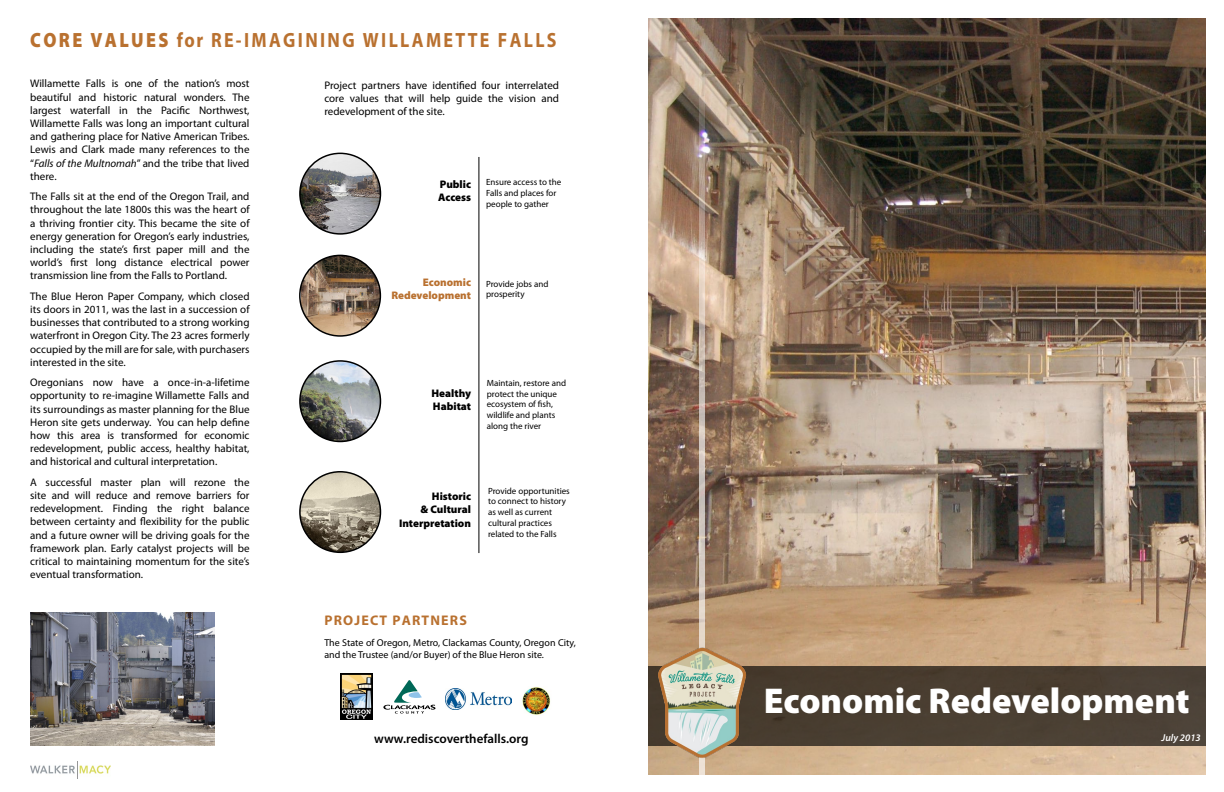
<style>
.page{position:relative;width:1224px;height:792px;background:#fff}
.page>*{position:absolute;margin:0;border:0;box-sizing:border-box;transform-origin:0 0}
.t1{font:900 36px "Myriad Pro";color:#fff}
.t2{font:700 20.7px "Myriad Pro";letter-spacing:.13em;color:#b97130;scale:.87 1}
.t3{font:700 14px "Myriad Pro";letter-spacing:.085em;color:#b97130}
.t4{font:600 13px "Myriad Pro";color:#000}
.t5{font:11px/13.2px "Myriad Pro";color:#000;text-align:justify}
.t6{font:900 11px/13.2px "Myriad Pro";color:#000}
.t7{font:900 11px/13.2px "Myriad Pro";color:#b97130;text-align:right}
.t8{font:10px/12px "Myriad Pro";color:#000}
.t9{font:italic 600 10px "Myriad Pro";color:#fff}
.t10{font:9px/10.8px "Myriad Pro";color:#000}
.s1{font-weight:900}
.s2{font-style:italic}
</style>
<div class="page">
<img style="left:648px;top:18px;width:558px;height:757px">
<div style="left:648px;top:666px;width:558px;height:79px;background:#4a3e31"></div>
<svg style="left:700px;top:18px;width:5px;height:756px"></svg>
<img style="left:648px;top:638px;width:100px;height:121px">
<hr style="left:478px;top:157px;width:1px;height:396px;background:#000">
<img style="left:300px;top:361px;width:80px;height:81px;border-radius:40px">
<div style="left:299px;top:360px;width:82px;height:82px;border:1px solid #000;border-radius:50%"></div>
<img style="left:300px;top:472px;width:80px;height:80px;border-radius:40px">
<div style="left:299px;top:471px;width:82px;height:82px;border:1px solid #000;border-radius:50%"></div>
<img style="left:300px;top:154px;width:80px;height:80px">
<div style="left:299px;top:153px;width:82px;height:82px;border:1px solid #000;border-radius:50%"></div>
<img style="left:301px;top:255px;width:79px;height:81px">
<div style="left:299px;top:255px;width:82px;height:82px;border:1px solid #000;border-radius:50%"></div>
<img style="left:30px;top:612px;width:185px;height:133px">
<img style="left:30px;top:762px;width:81px;height:17px">
<svg style="left:383px;top:680px;width:53px;height:34px"></svg>
<img style="left:446px;top:689px;width:66px;height:21px">
<img style="left:522px;top:687px;width:29px;height:28px">
<img style="left:340px;top:674px;width:32px;height:46px">
<h2 class="t2" style="left:30px;top:27px;width:607px"><span class="s1">CORE VALUES</span> for RE-IMAGINING WILLAMETTE FALLS</h2>
<p class="t5" style="left:30px;top:77px;width:221px">Willamette Falls is one of the nation’s most beautiful and historic natural wonders. The largest waterfall in the Pacific Northwest, Willamette Falls was long an important cultural and gathering place for Native American Tribes.<br>Lewis and Clark made many references to the “<span class="s2">Falls of the Multnomah</span>” and the tribe that lived there.</p>
<p class="t5" style="left:30px;top:190px;width:221px">The Falls sit at the end of the Oregon Trail, and throughout the late 1800s this was the heart of a thriving frontier city. This became the site of energy generation for Oregon’s early industries, including the state’s first paper mill and the world’s first long distance electrical power transmission line from the Falls to Portland.</p>
<p class="t5" style="left:30px;top:289px;width:221px">The Blue Heron Paper Company, which closed its doors in 2011, was the last in a succession of businesses that contributed to a strong working waterfront in Oregon City. The 23 acres formerly occupied by the mill are for sale, with purchasers interested in the site.</p>
<p class="t5" style="left:30px;top:376px;width:221px">Oregonians now have a once-in-a-lifetime opportunity to re-imagine Willamette Falls and its surroundings as master planning for the Blue Heron site gets underway. You can help define how this area is transformed for economic redevelopment, public access, healthy habitat, and historical and cultural interpretation.</p>
<p class="t5" style="left:30px;top:475px;width:221px">A successful master plan will rezone the site and will reduce and remove barriers for redevelopment. Finding the right balance between certainty and flexibility for the public and a future owner will be driving goals for the framework plan. Early catalyst projects will be critical to maintaining momentum for the site’s eventual transformation.</p>
<p class="t5" style="left:324px;top:78px;width:236px">Project partners have identified four interrelated core values that will help guide the vision and redevelopment of the site.</p>
<p class="t6" style="left:438px;top:177px;width:34px">Public<br>Access</p>
<p class="t10" style="left:486px;top:177px;width:77px">Ensure access to the<br>Falls and places for people to gather</p>
<p class="t7" style="left:391px;top:275px;width:81px">Economic<br>Redevelopment</p>
<p class="t10" style="left:486px;top:278px;width:64px">Provide jobs and prosperity</p>
<p class="t6" style="left:432px;top:386px;width:41px">Healthy<br>Habitat</p>
<p class="t10" style="left:487px;top:377px;width:81px">Maintain, restore and protect the unique ecosystem of fish, wildlife and plants along the river</p>
<p class="t6" style="left:399px;top:489px;width:73px;text-align:right">Historic<br>&amp; Cultural<br>Interpretation</p>
<p class="t10" style="left:488px;top:485px;width:83px">Provide opportunities to connect to history as well as current cultural practices related to the Falls</p>
<p class="t3" style="left:324px;top:612px;width:144px">PROJECT PARTNERS</p>
<p class="t8" style="left:324px;top:637px;width:253px">The State of Oregon, Metro, Clackamas County, Oregon City, and the Trustee (and/or Buyer) of the Blue Heron site.</p>
<p class="t4" style="left:374px;top:730px;width:156px">www.rediscoverthefalls.org</p>
<h1 class="t1" style="left:764px;top:677px;width:427px">Economic Redevelopment</h1>
<p class="t9" style="left:1162px;top:731px;width:41px">July 2013</p>
</div>
